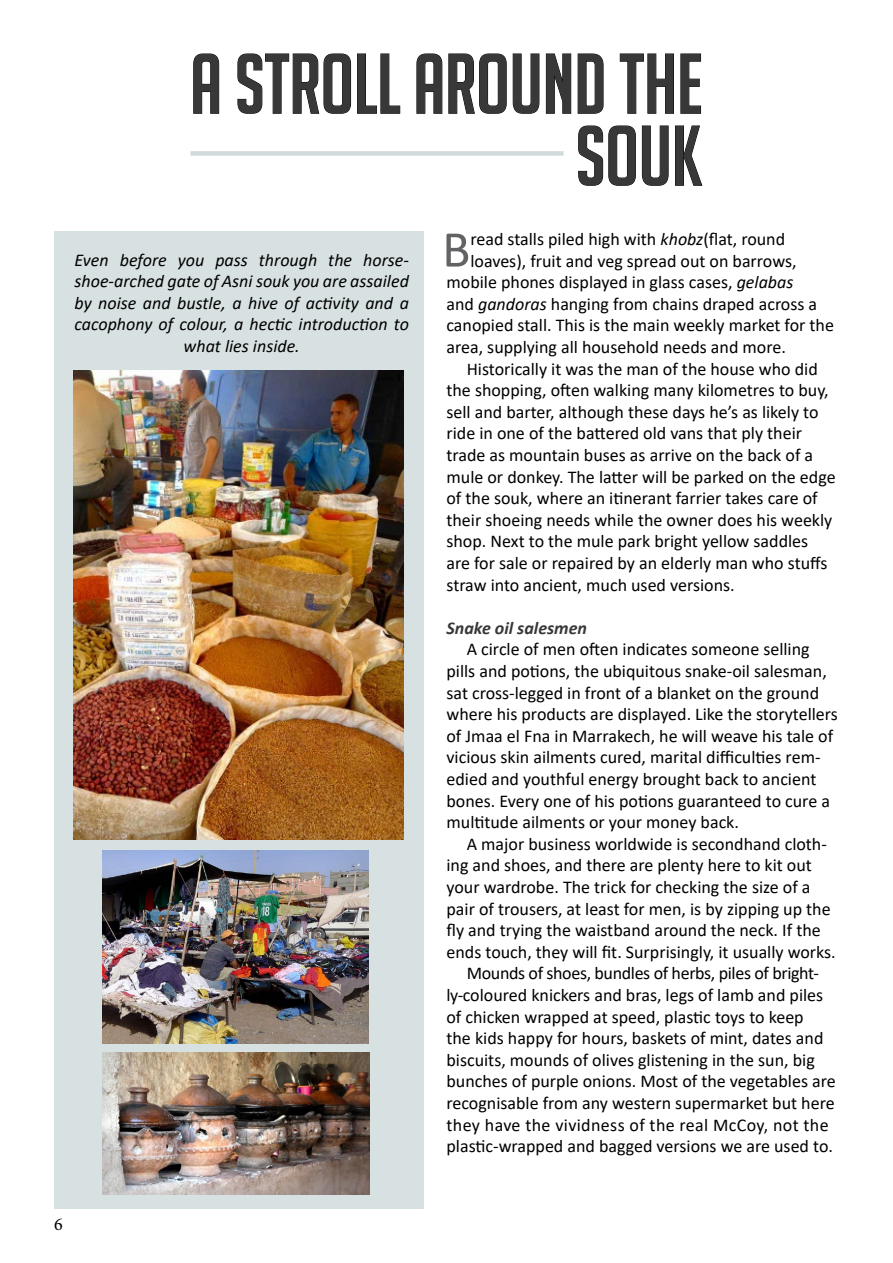
<style>
.page{position:relative;width:893px;height:1263px;background:#fff}
.page>*{position:absolute;margin:0;border:0;box-sizing:border-box;transform-origin:0 0}
.t1{font:82.5px/72px "Big Noodle Titling";color:#383839;text-align:right}
.t2{font:52.05px "Calibri";color:#636265}
.t3{font:18px/21.6px "Calibri";color:#000}
.t4{font:italic 18px/21.6px "Calibri";color:#000;text-align:center}
.t5{font:18px "Calibri";letter-spacing:-.02em;color:#000}
.t6{font:18px "Calibri";letter-spacing:.02em;color:#000}
.t7{font:italic 700 18px "Calibri";color:#383839}
.t8{font:18px "Minion Pro";color:#000}
.s1{font-style:italic}
</style>
<div class="page">
<div style="left:54px;top:231px;width:369px;height:978px;background:#d8e1e2"></div>
<svg style="left:193px;top:54px;width:26px;height:60px"></svg>
<svg style="left:237px;top:54px;width:114px;height:60px"></svg>
<svg style="left:357px;top:54px;width:43px;height:60px"></svg>
<svg style="left:416px;top:54px;width:26px;height:60px"></svg>
<svg style="left:448px;top:54px;width:59px;height:60px"></svg>
<svg style="left:513px;top:54px;width:26px;height:60px"></svg>
<svg style="left:546px;top:53px;width:25px;height:61px"></svg>
<svg style="left:578px;top:54px;width:25px;height:60px"></svg>
<svg style="left:620px;top:54px;width:54px;height:60px"></svg>
<svg style="left:680px;top:54px;width:21px;height:60px"></svg>
<svg style="left:578px;top:126px;width:58px;height:60px"></svg>
<svg style="left:642px;top:126px;width:27px;height:60px"></svg>
<svg style="left:675px;top:126px;width:27px;height:60px"></svg>
<img style="left:74px;top:370px;width:329px;height:470px">
<img style="left:103px;top:851px;width:266px;height:192px">
<img style="left:102px;top:1052px;width:267px;height:143px">
<div style="left:190px;top:151px;width:374px;height:5px;background:#d1dada"></div>
<h1 class="t1" style="left:190px;top:48px;width:514px">A STROLL AROUND THE<br>SOUK</h1>
<p class="t4" style="left:75px;top:248px;width:336px">Even before you pass through the horse&shy;shoe-arched gate of Asni souk you are assailed by noise and bustle, a hive of activity and a cacophony of colour, a hectic introduction to what lies inside.</p>
<h2 class="t2" style="left:442px;top:213px;width:30px">B</h2>
<p class="t3" style="left:470px;top:228px;width:316px">read stalls piled high with <span class="s1">khobz</span>(flat, round</p>
<p class="t3" style="left:470px;top:249px;width:328px">loaves), fruit and veg spread out on barrows,</p>
<p class="t3" style="left:446px;top:271px;width:348px">mobile phones displayed in glass cases, <span class="s1">gelabas</span></p>
<p class="t3" style="left:446px;top:292px;width:372px">and <span class="s1">gandoras</span> hanging from chains draped across a</p>
<p class="t3" style="left:446px;top:314px;width:389px">canopied stall. This is the main weekly market for the</p>
<p class="t3" style="left:446px;top:336px;width:341px">area, supplying all household needs and more.</p>
<p class="t3" style="left:467px;top:357px;width:353px">Historically it was the man of the house who did</p>
<p class="t3" style="left:446px;top:379px;width:384px">the shopping, often walking many kilometres to buy,</p>
<p class="t3" style="left:446px;top:400px;width:374px">sell and barter, although these days he’s as likely to</p>
<p class="t3" style="left:446px;top:422px;width:357px">ride in one of the battered old vans that ply their</p>
<p class="t3" style="left:446px;top:444px;width:368px">trade as mountain buses as arrive on the back of a</p>
<p class="t3" style="left:446px;top:465px;width:391px">mule or donkey. The latter will be parked on the edge</p>
<p class="t3" style="left:446px;top:487px;width:373px">of the souk, where an itinerant farrier takes care of</p>
<p class="t3" style="left:446px;top:508px;width:387px">their shoeing needs while the owner does his weekly</p>
<p class="t3" style="left:446px;top:530px;width:363px">shop. Next to the mule park bright yellow saddles</p>
<p class="t3" style="left:446px;top:552px;width:382px">are for sale or repaired by an elderly man who stuffs</p>
<p class="t3" style="left:446px;top:573px;width:290px">straw into ancient, much used versions.</p>
<p class="t7" style="left:446px;top:615px;width:142px">Snake oil salesmen</p>
<p class="t3" style="left:446px;top:638px;width:393px;text-indent:20px">A circle of men often indicates someone selling pills and potions, the ubiquitous snake-oil salesman, sat cross-legged in front of a blanket on the ground where his products are displayed. Like the storytellers of Jmaa el Fna in Marrakech, he will weave his tale of vicious skin ailments cured, marital difficulties rem&shy;edied and youthful energy brought back to ancient bones. Every one of his potions guaranteed to cure a multitude ailments or your money back.</p>
<p class="t3" style="left:467px;top:832px;width:362px">A major business worldwide is secondhand cloth-</p>
<p class="t3" style="left:446px;top:854px;width:367px">ing and shoes, and there are plenty here to kit out</p>
<p class="t3" style="left:446px;top:876px;width:366px">your wardrobe. The trick for checking the size of a</p>
<p class="t3" style="left:446px;top:897px;width:386px">pair of trousers, at least for men, is by zipping up the</p>
<p class="t3" style="left:446px;top:919px;width:376px">fly and trying the waistband around the neck. If the</p>
<p class="t3" style="left:446px;top:940px;width:391px">ends touch, they will fit. Surprisingly, it usually works.</p>
<p class="t5" style="left:467px;top:961px;width:354px">Mounds of shoes, bundles of herbs, piles of bright-</p>
<p class="t3" style="left:446px;top:984px;width:378px">ly-coloured knickers and bras, legs of lamb and piles</p>
<p class="t3" style="left:446px;top:1005px;width:359px">of chicken wrapped at speed, plastic toys to keep</p>
<p class="t3" style="left:446px;top:1027px;width:378px">the kids happy for hours, baskets of mint, dates and</p>
<p class="t3" style="left:446px;top:1048px;width:370px">biscuits, mounds of olives glistening in the sun, big</p>
<p class="t3" style="left:446px;top:1070px;width:391px">bunches of purple onions. Most of the vegetables are</p>
<p class="t3" style="left:446px;top:1092px;width:390px">recognisable from any western supermarket but here</p>
<p class="t6" style="left:446px;top:1112px;width:384px">they have the vividness of the real McCoy, not the</p>
<p class="t3" style="left:446px;top:1135px;width:388px">plastic-wrapped and bagged versions we are used to.</p>
<p class="t8" style="left:54px;top:1212px;width:10px">6</p>
</div>
